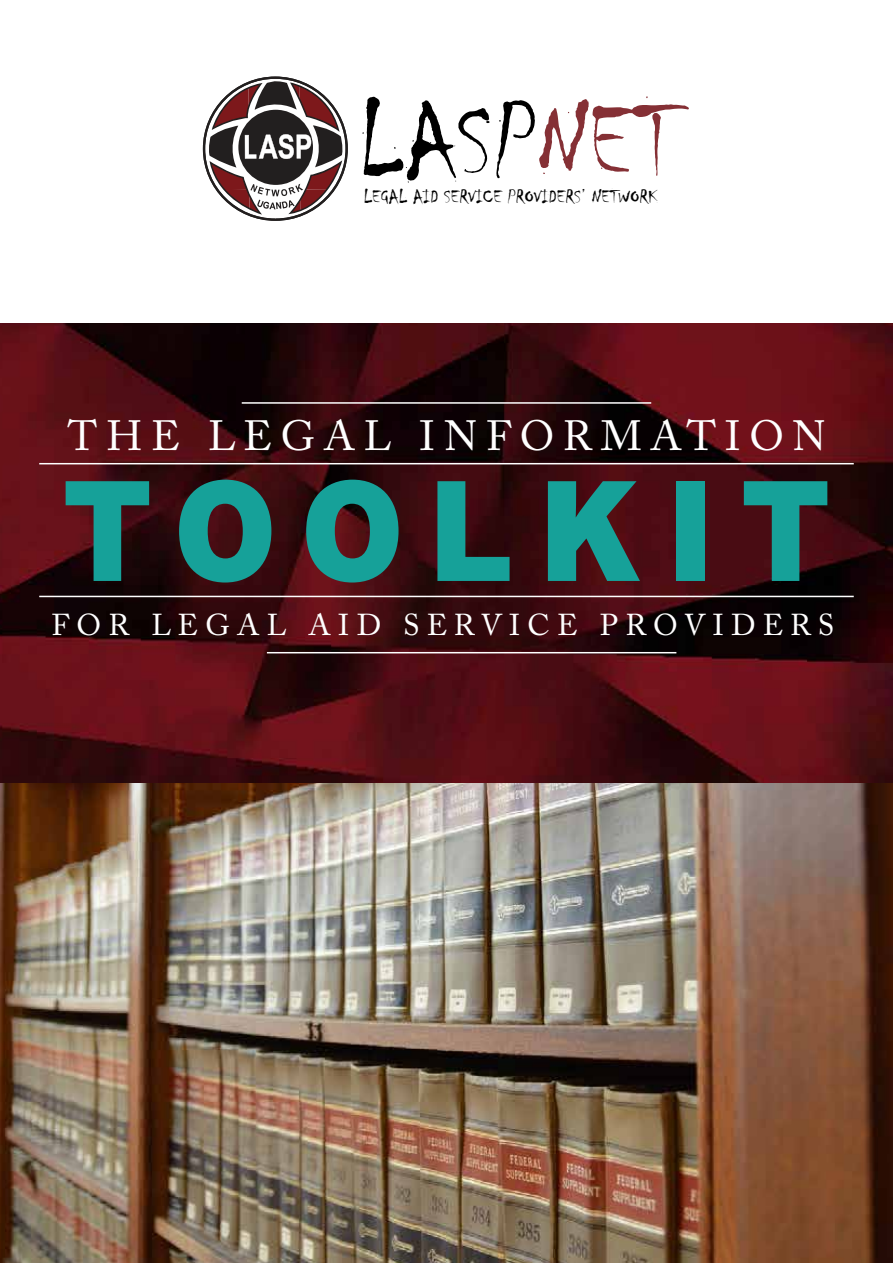
<style>
.page{position:relative;width:893px;height:1263px;background:#fff}
.page>*{position:absolute;margin:0;border:0;box-sizing:border-box;transform-origin:0 0}
.t1{font:900 142.5px "Interstate";letter-spacing:.16em;color:#16a199}
.t2{font:109.65px "Chiller";color:#000}
.t3{font:42px "Adobe Caslon Pro";letter-spacing:.205em;color:#fff}
.t4{font:30px "Adobe Caslon Pro";letter-spacing:.24em;color:#fff}
.t5{font:19.95px "Chiller";color:#000}
.s1{color:#853035}
</style>
<div class="page">
<img style="left:0;top:323px;width:893px;height:461px">
<img style="left:0;top:784px;width:893px;height:479px">
<svg style="left:203px;top:77px;width:145px;height:144px"></svg>
<hr style="left:267px;top:652px;width:409px;height:1px;background:#fff">
<hr style="left:39px;top:596px;width:815px;height:1px;background:#fff">
<hr style="left:242px;top:402px;width:409px;height:2px;background:#fff">
<hr style="left:39px;top:463px;width:815px;height:1px;background:#fff">
<h2 class="t2" style="left:359px;top:83px;width:320px">LASP<span class="s1">NET</span></h2>
<p class="t5" style="left:364px;top:186px;width:295px">LEGAL AID SERVICE PROVIDERS’ NETWORK</p>
<h3 class="t3" style="left:68px;top:411px;width:760px">THE LEGAL INFORMATION</h3>
<h1 class="t1" style="left:60px;top:449px;width:775px">TOOLKIT</h1>
<h3 class="t4" style="left:51px;top:607px;width:784px">FOR LEGAL AID SERVICE PROVIDERS</h3>
</div>
